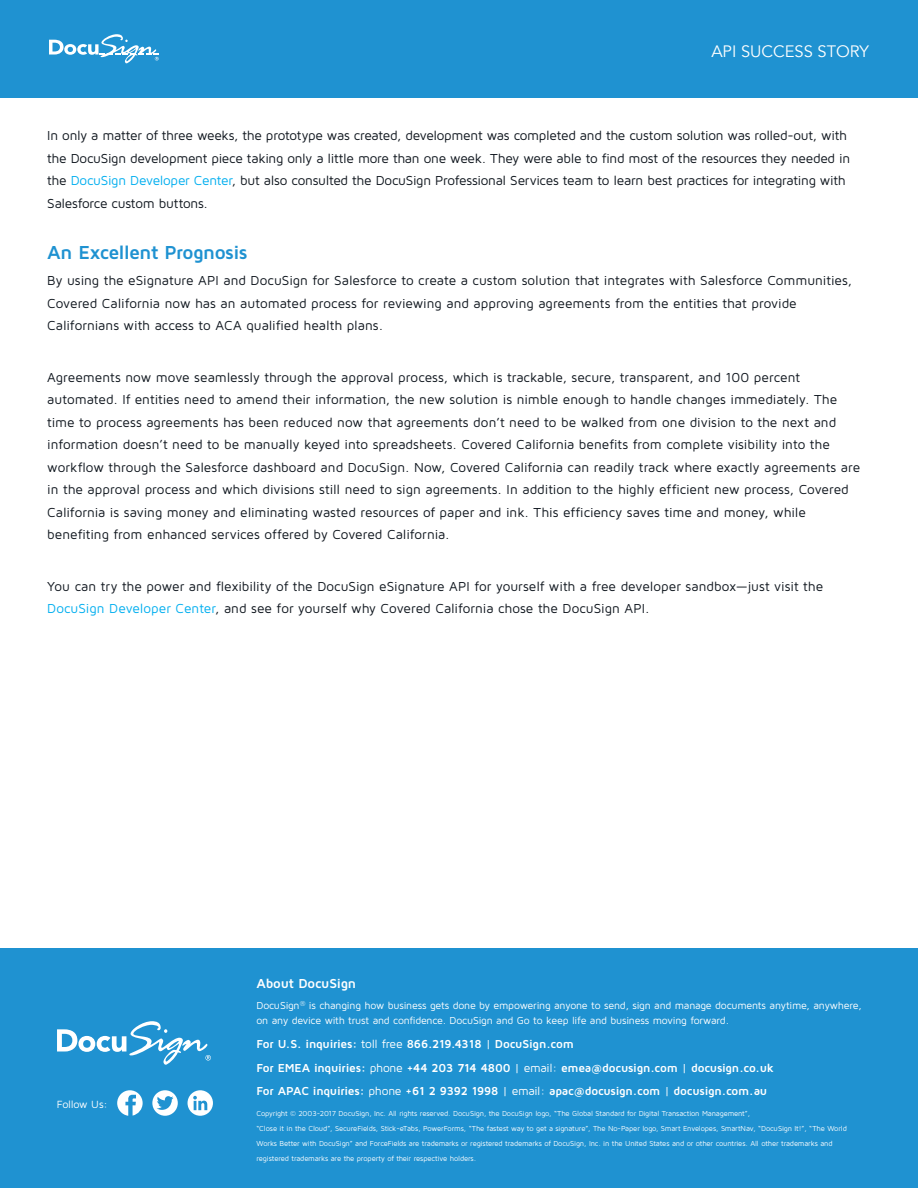
<style>
.page{position:relative;width:918px;height:1188px;background:#fff}
.page>*{position:absolute;margin:0;border:0;box-sizing:border-box;transform-origin:0 0}
.Paragraph_Style__2_c{font:700 19.5px "Maven Pro";letter-spacing:-.03em;color:#1f92d1}
.Eyebrow{font:16.5px "Avenir";color:#fff}
.Paragraph_Style__2_c-2{font:13.5px/22.5px "Maven Pro";letter-spacing:-.005em;color:#0e151d}
.Footer_Headline{font:700 13.5px "Maven Pro";letter-spacing:-.015em;color:#fff}
.Footnote{font:700 12px "Maven Pro";letter-spacing:-.02em;color:#fff}
.Footnote-2{font:10.8px "Maven Pro";letter-spacing:-.02em;color:#fff}
.Footnote-3{font:10.5px/15px "Maven Pro";letter-spacing:-.02em;color:#fff}
.copyright{font:7.5px/15px "Maven Pro";letter-spacing:-.02em;color:#fff}
.s1{color:#00aeef}
.s2{font-weight:400}
</style>
<div class="page">
<div style="left:0;top:0;width:918px;height:98px;background:#1f92d1"></div>
<svg style="left:49px;top:34px;width:110px;height:30px"></svg>
<div style="left:0;top:948px;width:918px;height:240px;background:#1f92d1"></div>
<svg style="left:57px;top:1021px;width:154px;height:44px"></svg>
<svg style="left:188px;top:1090px;width:25px;height:26px"></svg>
<svg style="left:152px;top:1090px;width:26px;height:26px"></svg>
<svg style="left:117px;top:1090px;width:26px;height:26px"></svg>
<p class="Eyebrow" style="left:711px;top:42px;width:159px">API SUCCESS STORY</p>
<p class="Paragraph_Style__2_c-2" style="left:47px;top:124px;width:805px">In only a matter of three weeks, the prototype was created, development was completed and the custom solution was rolled-out, with the DocuSign development piece taking only a little more than one week. They were able to find most of the resources they needed in the <span class="s1">DocuSign Developer Center</span>, but also consulted the DocuSign Professional Services team to learn best practices for integrating with Salesforce custom buttons.</p>
<p class="Paragraph_Style__2_c" style="left:47px;top:240px;width:202px">An Excellent Prognosis</p>
<p class="Paragraph_Style__2_c-2" style="left:47px;top:269px;width:806px">By using the eSignature API and DocuSign for Salesforce to create a custom solution that integrates with Salesforce Communities,<br>Covered California now has an automated process for reviewing and approving agreements from the entities that provide<br>Californians with access to ACA qualified health plans.</p>
<p class="Paragraph_Style__2_c-2" style="left:47px;top:365px;width:815px">Agreements now move seamlessly through the approval process, which is trackable, secure, transparent, and 100 percent automated. If entities need to amend their information, the new solution is nimble enough to handle changes immediately. The time to process agreements has been reduced now that agreements don’t need to be walked from one division to the next and information doesn’t need to be manually keyed into spreadsheets. Covered California benefits from complete visibility into the workflow through the Salesforce dashboard and DocuSign. Now, Covered California can readily track where exactly agreements are in the approval process and which divisions still need to sign agreements. In addition to the highly efficient new process, Covered California is saving money and eliminating wasted resources of paper and ink. This efficiency saves time and money, while benefiting from enhanced services offered by Covered California.</p>
<p class="Paragraph_Style__2_c-2" style="left:47px;top:574px;width:777px">You can try the power and flexibility of the DocuSign eSignature API for yourself with a free developer sandbox—just visit the<br><span class="s1">DocuSign Developer Center</span>, and see for yourself why Covered California chose the DocuSign API.</p>
<p class="Footnote-2" style="left:57px;top:1097px;width:52px">Follow Us:</p>
<p class="Footer_Headline" style="left:256px;top:974px;width:101px">About DocuSign</p>
<p class="Footnote-3" style="left:256px;top:998px;width:607px">DocuSign<sup>®</sup> is changing how business gets done by empowering anyone to send, sign and manage documents anytime, anywhere, on any device with trust and confidence. DocuSign and Go to keep life and business moving forward.</p>
<p class="Footnote" style="left:256px;top:1036px;width:319px">For U.S. inquiries: <span class="s2">toll free</span> 866.219.4318 <span class="s2">|</span> DocuSign.com</p>
<p class="Footnote" style="left:256px;top:1060px;width:519px">For EMEA inquiries: <span class="s2">phone</span> +44 203 714 4800 <span class="s2">| email:</span> emea@docusign.com <span class="s2">|</span> docusign.co.uk</p>
<p class="Footnote" style="left:256px;top:1084px;width:512px">For APAC inquiries: <span class="s2">phone</span> +61 2 9392 1998 <span class="s2">| email:</span> apac@docusign.com <span class="s2">|</span> docusign.com.au</p>
<p class="copyright" style="left:256px;top:1106px;width:592px">Copyright © 2003-2017 DocuSign, Inc. All rights reserved. DocuSign, the DocuSign logo, “The Global Standard for Digital Transaction Management”,<br>“Close it in the Cloud”, SecureFields, Stick-eTabs, PowerForms, “The fastest way to get a signature”, The No-Paper logo, Smart Envelopes, SmartNav, “DocuSign It!”, “The World Works Better with DocuSign” and ForceFields are trademarks or registered trademarks of DocuSign, Inc. in the United States and or other countries. All other trademarks and registered trademarks are the property of their respective holders.</p>
</div>
